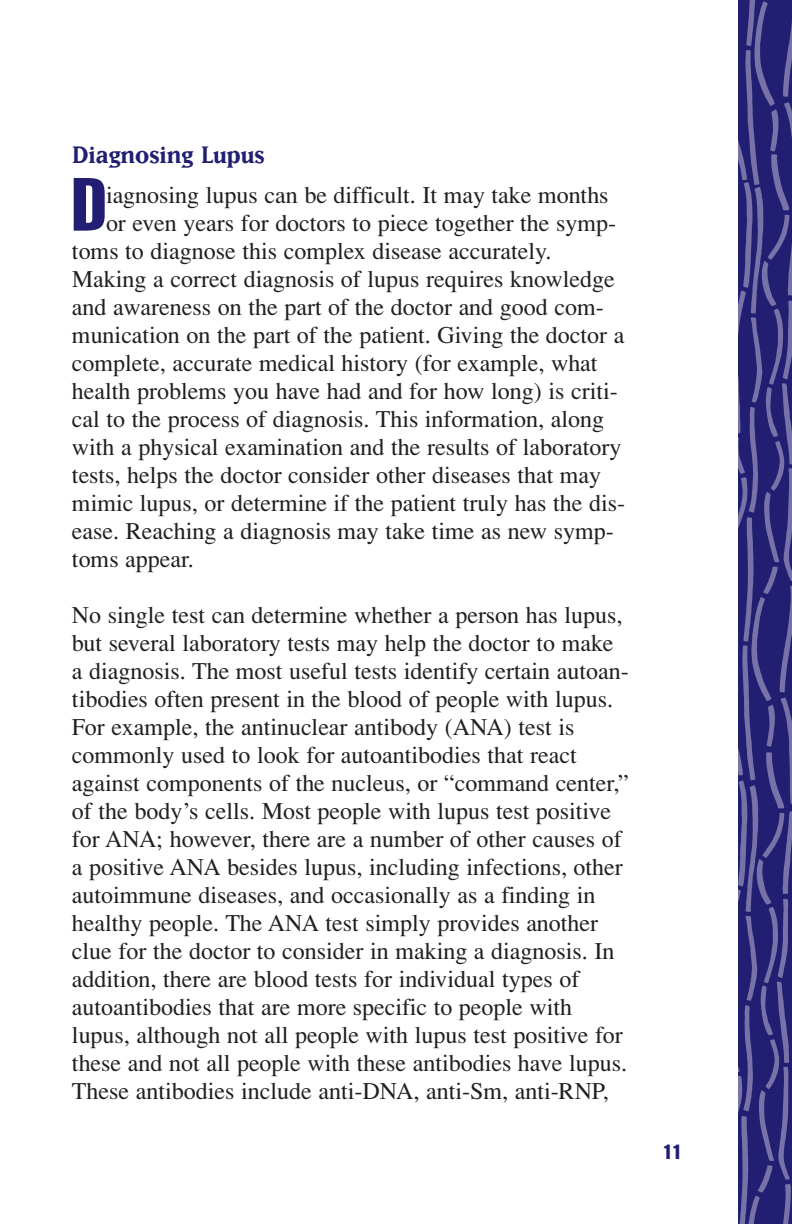
<style>
.page{position:relative;width:792px;height:1224px;background:#fff}
.page>*{position:absolute;margin:0;border:0;box-sizing:border-box;transform-origin:0 0}
.t1{font:extra-condensed 73.2px "Swiss 911 BT";color:#221e72}
.t2{font:700 28px "Matrix";color:#221e72}
.t3{font:24px/28px "Times";color:#231f20}
.t4{font:extra-condensed 20px "Swiss 911 BT";color:#221e72}
</style>
<div class="page">
<img style="left:738px;top:0;width:54px;height:1224px">
<p class="t2" style="left:72px;top:146px;width:194px">Diagnosing Lupus</p>
<h1 class="t1" style="left:72px;top:178px;width:36px">D</h1>
<p class="t3" style="left:106px;top:183px;width:504px">iagnosing lupus can be difficult. It may take months</p>
<p class="t3" style="left:106px;top:211px;width:512px">or even years for doctors to piece together the symp-</p>
<p class="t3" style="left:72px;top:239px;width:481px">toms to diagnose this complex disease accurately.</p>
<p class="t3" style="left:72px;top:267px;width:544px">Making a correct diagnosis of lupus requires knowledge</p>
<p class="t3" style="left:72px;top:295px;width:533px">and awareness on the part of the doctor and good com-</p>
<p class="t3" style="left:72px;top:323px;width:554px">munication on the part of the patient. Giving the doctor a</p>
<p class="t3" style="left:72px;top:351px;width:527px">complete, accurate medical history (for example, what</p>
<p class="t3" style="left:72px;top:379px;width:547px">health problems you have had and for how long) is criti-</p>
<p class="t3" style="left:72px;top:407px;width:534px">cal to the process of diagnosis. This information, along</p>
<p class="t3" style="left:72px;top:435px;width:551px">with a physical examination and the results of laboratory</p>
<p class="t3" style="left:72px;top:463px;width:531px">tests, helps the doctor consider other diseases that may</p>
<p class="t3" style="left:72px;top:491px;width:555px">mimic lupus, or determine if the patient truly has the dis-</p>
<p class="t3" style="left:72px;top:519px;width:543px">ease. Reaching a diagnosis may take time as new symp-</p>
<p class="t3" style="left:72px;top:547px;width:123px">toms appear.</p>
<p class="t3" style="left:72px;top:603px;width:558px">No single test can determine whether a person has lupus, but several laboratory tests may help the doctor to make a diagnosis. The most useful tests identify certain autoan&shy;tibodies often present in the blood of people with lupus.<br>For example, the antinuclear antibody (ANA) test is commonly used to look for autoantibodies that react against components of the nucleus, or “command center,” of the body’s cells. Most people with lupus test positive for ANA; however, there are a number of other causes of a positive ANA besides lupus, including infections, other autoimmune diseases, and occasionally as a finding in healthy people. The ANA test simply provides another clue for the doctor to consider in making a diagnosis. In addition, there are blood tests for individual types of autoantibodies that are more specific to people with lupus, although not all people with lupus test positive for these and not all people with these antibodies have lupus.<br>These antibodies include anti-DNA, anti-Sm, anti-RNP,</p>
<p class="t4" style="left:663px;top:1145px;width:20px">11</p>
</div>
